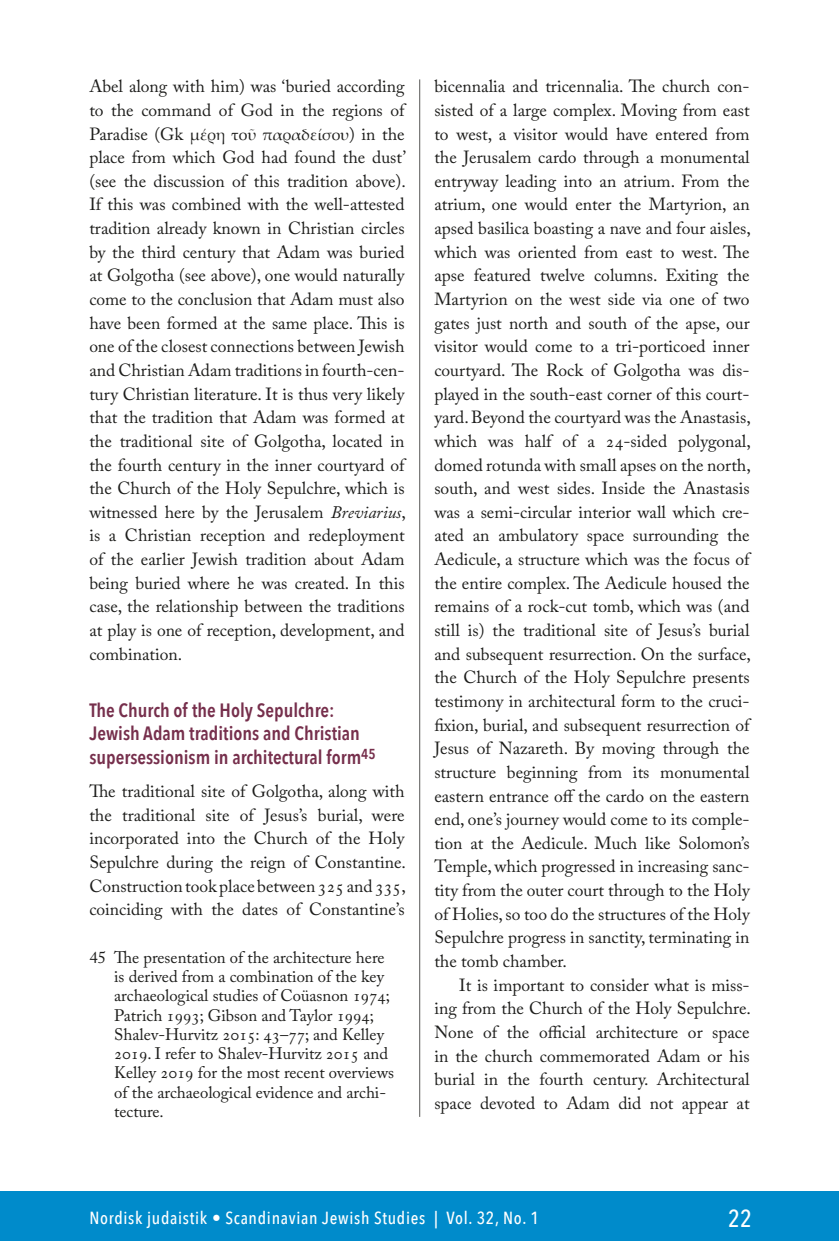
<style>
.page{position:relative;width:839px;height:1241px;background:#fff}
.page>*{position:absolute;margin:0;border:0;box-sizing:border-box;transform-origin:0 0}
.t1{font:500 24.5px "Avenir Next Condensed";color:#fff}
.Artikkelin_väliotsik{font:600 19.25px/23.6px "Avenir Next Condensed";color:#762f4c}
.Leipis_1__kpl{font:17.5px/23.6px "Adobe Caslon Pro";color:#1d1d1b;text-align:justify}
.Leipis{font:17.5px/23.6px "Adobe Caslon Pro";color:#1d1d1b;text-align:justify}
.t2{font:500 17.5px "Avenir Next Condensed";letter-spacing:.04em;color:#fff}
.Viitteet{font:16.62px/19.2px "Adobe Caslon Pro";color:#1d1d1b}
.s1{font-family:"Palatino";font-size:15.75px}
.s2{font-style:italic}
</style>
<div class="page">
<div style="left:0;top:1191px;width:838px;height:49px;background:#008bcb"></div>
<hr style="left:419px;top:79px;width:1px;height:1037px;background:#575756">
<p class="Leipis" style="left:89px;top:74px;width:318px">Abel along with him) was ‘buried according to the command of God in the regions of Paradise (Gk <span class="s1">μέρη τοῦ παραδείσου</span>) in the place from which God had found the dust’ (see the discussion of this tradition above).<br>If this was combined with the well-attested tradition already known in Christian circles by the third century that Adam was buried at Golgotha (see above), one would naturally come to the conclusion that Adam must also have been formed at the same place. This is one of the closest connections between Jewish and Christian Adam traditions in fourth-cen&shy;tury Christian literature. It is thus very likely that the tradition that Adam was formed at the traditional site of Golgotha, located in the fourth century in the inner courtyard of the Church of the Holy Sepulchre, which is witnessed here by the Jerusalem <span class="s2">Breviarius</span>, is a Christian reception and redeployment of the earlier Jewish tradition about Adam being buried where he was created. In this case, the relationship between the traditions at play is one of reception, development, and combination.</p>
<h2 class="Artikkelin_väliotsik" style="left:89px;top:697px;width:288px">The Church of the Holy Sepulchre:<br>Jewish Adam traditions and Christian supersessionism in architectural form<sup>45</sup></h2>
<p class="Leipis_1__kpl" style="left:89px;top:779px;width:318px">The traditional site of Golgotha, along with the traditional site of Jesus’s burial, were incorporated into the Church of the Holy Sepulchre during the reign of Constantine.<br>Construction took place between 325 and 335, coinciding with the dates of Constantine’s</p>
<p class="Viitteet" style="left:114px;top:947px;width:281px;text-indent:-25px">45 The presentation of the architecture here is derived from a combination of the key archaeological studies of Coüasnon 1974; Patrich 1993; Gibson and Taylor 1994; Shalev-Hurvitz 2015: 43–77; and Kelley 2019. I refer to Shalev-Hurvitz 2015 and Kelley 2019 for the most recent overviews of the archaeological evidence and archi&shy;tecture.</p>
<p class="Leipis_1__kpl" style="left:434px;top:74px;width:318px">bicennalia and tricennalia. The church con&shy;sisted of a large complex. Moving from east to west, a visitor would have entered from the Jerusalem cardo through a monumental entryway leading into an atrium. From the atrium, one would enter the Martyrion, an apsed basilica boasting a nave and four aisles, which was oriented from east to west. The apse featured twelve columns. Exiting the Martyrion on the west side via one of two gates just north and south of the apse, our visitor would come to a tri-porticoed inner courtyard. The Rock of Golgotha was dis&shy;played in the south-east corner of this court&shy;yard. Beyond the courtyard was the Anastasis, which was half of a 24-sided polygonal, domed rotunda with small apses on the north, south, and west sides. Inside the Anastasis was a semi-circular interior wall which cre&shy;ated an ambulatory space surrounding the Aedicule, a structure which was the focus of the entire complex. The Aedicule housed the remains of a rock-cut tomb, which was (and still is) the traditional site of Jesus’s burial and subsequent resurrection. On the surface, the Church of the Holy Sepulchre presents testimony in architectural form to the cruci&shy;fixion, burial, and subsequent resurrection of Jesus of Nazareth. By moving through the structure beginning from its monumental eastern entrance off the cardo on the eastern end, one’s journey would come to its comple&shy;tion at the Aedicule. Much like Solomon’s Temple, which progressed in increasing sanc&shy;tity from the outer court through to the Holy of Holies, so too do the structures of the Holy Sepulchre progress in sanctity, terminating in the tomb chamber.</p>
<p class="Leipis" style="left:434px;top:972px;width:318px;text-indent:25px">It is important to consider what is miss&shy;ing from the Church of the Holy Sepulchre.<br>None of the official architecture or space in the church commemorated Adam or his burial in the fourth century. Architectural space devoted to Adam did not appear at</p>
<p class="t2" style="left:89px;top:1207px;width:451px">Nordisk judaistik • Scandinavian Jewish Studies | Vol. 32, No. 1</p>
<h1 class="t1" style="left:728px;top:1203px;width:25px">22</h1>
</div>
